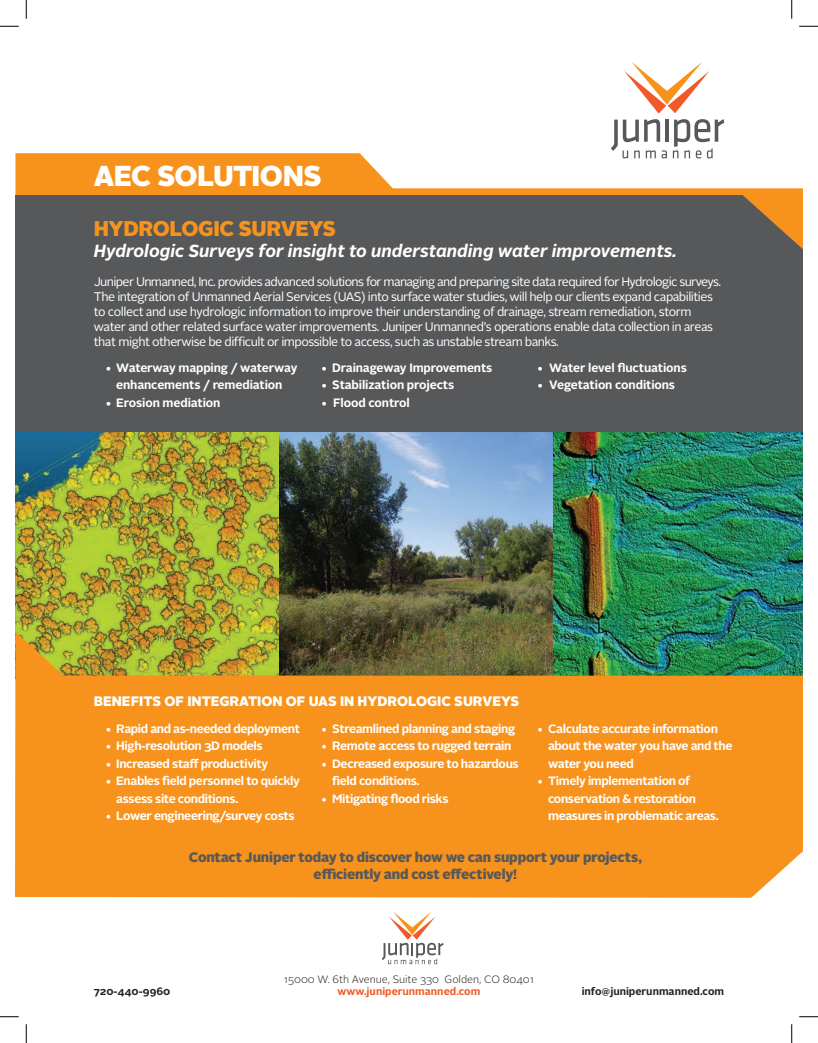
<style>
.page{position:relative;width:818px;height:1043px;background:#fff}
.page>*{position:absolute;margin:0;border:0;box-sizing:border-box;transform-origin:0 0}
.t1{font:900 28.75px "Alright Sans";letter-spacing:-.025em;color:#fff}
.t2{font:900 21.25px "Alright Sans";letter-spacing:-.02em;color:#f7931d}
.t3{font:italic 700 17.5px "Alright Sans";color:#fff}
.t4{font:900 13.75px/16.5px "Alright Sans";letter-spacing:-.015em;color:#57585a;text-align:center}
.t5{font:900 13.75px "Alright Sans";color:#fff}
.t6{font:12.5px/15px "Alright Sans";letter-spacing:-.04em;color:#fff}
.t7{font:700 12.12px/17.5px "Alright Sans";letter-spacing:-.03em;color:#fff}
.t8{font:700 12.12px/17.5px "Alright Sans";letter-spacing:-.01em;color:#fff;text-align:center}
.t9{font:300 10.62px "Alright Sans";color:#231f20}
.t10{font:700 10.62px "Alright Sans";color:#231f20}
.t11{font:700 10.62px "Alright Sans";color:#f15921}
</style>
<div class="page">
<img style="left:15px;top:431px;width:264px;height:201px">
<img style="left:279px;top:431px;width:274px;height:201px">
<img style="left:553px;top:431px;width:249px;height:201px">
<div style="left:15px;top:195px;width:787px;height:236px;background:#57585a"></div>
<svg style="left:15px;top:632px;width:787px;height:265px;background:#de8f22"></svg>
<svg style="left:381px;top:912px;width:62px;height:52px"></svg>
<svg style="left:741px;top:851px;width:61px;height:47px"></svg>
<svg style="left:15px;top:62px;width:787px;height:187px"></svg>
<svg style="left:0;top:25px;width:19px;height:2px"></svg>
<svg style="left:799px;top:25px;width:19px;height:2px"></svg>
<svg style="left:0;top:1016px;width:19px;height:1px"></svg>
<svg style="left:799px;top:1016px;width:19px;height:1px"></svg>
<svg style="left:25px;top:0;width:2px;height:19px"></svg>
<svg style="left:25px;top:1024px;width:2px;height:18px"></svg>
<svg style="left:791px;top:0;width:1px;height:19px"></svg>
<svg style="left:791px;top:1024px;width:1px;height:18px"></svg>
<h1 class="t1" style="left:94px;top:155px;width:229px">AEC SOLUTIONS</h1>
<h2 class="t2" style="left:94px;top:213px;width:244px">HYDROLOGIC SURVEYS</h2>
<h3 class="t3" style="left:94px;top:238px;width:584px">Hydrologic Surveys for insight to understanding water improvements.</h3>
<p class="t6" style="left:94px;top:275px;width:629px">Juniper Unmanned, Inc. provides advanced solutions for managing and preparing site data required for Hydrologic surveys.<br>The integration of Unmanned Aerial Services (UAS) into surface water studies, will help our clients expand capabilities to collect and use hydrologic information to improve their understanding of drainage, stream remediation, storm water and other related surface water improvements. Juniper Unmanned s’ operations enable data collection in areas that might otherwise be difficult or impossible to access, such as unstable stream banks.</p>
<p class="t8" style="left:105px;top:359px;width:194px">• Waterway mapping / waterway enhancements / remediation</p>
<p class="t8" style="left:105px;top:394px;width:117px">• Erosion mediation</p>
<p class="t8" style="left:321px;top:359px;width:173px">• Drainageway Improvements</p>
<p class="t8" style="left:321px;top:376px;width:135px">• Stabilization projects</p>
<p class="t8" style="left:321px;top:394px;width:90px">• Flood control</p>
<p class="t8" style="left:537px;top:359px;width:151px">• Water level fluctuations</p>
<p class="t8" style="left:537px;top:376px;width:140px">• Vegetation conditions</p>
<p class="t5" style="left:94px;top:691px;width:427px">BENEFITS OF INTEGRATION OF UAS IN HYDROLOGIC SURVEYS</p>
<p class="t7" style="left:105px;top:719px;width:196px">• Rapid and as-needed deployment</p>
<p class="t7" style="left:105px;top:737px;width:159px">• High-resolution D3 models</p>
<p class="t7" style="left:105px;top:754px;width:165px">• Increased staff productivity</p>
<p class="t7" style="left:116px;top:772px;width:185px;text-indent:-11px">• Enables field personnel to quickly assess site conditions.</p>
<p class="t7" style="left:105px;top:807px;width:191px">• Lower engineering/survey costs</p>
<p class="t7" style="left:321px;top:719px;width:196px">• Streamlined planning and staging</p>
<p class="t7" style="left:321px;top:737px;width:192px">• Remote access to rugged terrain</p>
<p class="t7" style="left:332px;top:754px;width:188px;text-indent:-11px">• Decreased exposure to hazardous field conditions.</p>
<p class="t7" style="left:321px;top:789px;width:129px">• Mitigating flood risks</p>
<p class="t7" style="left:548px;top:719px;width:186px;text-indent:-11px">• Calculate accurate information about the water you have and the water you need</p>
<p class="t7" style="left:548px;top:772px;width:172px;text-indent:-11px">• Timely implementation of conservation &amp; restoration measures in problematic areas.</p>
<p class="t4" style="left:189px;top:849px;width:454px">Contact Juniper today to discover how we can support your projects, efficiently and cost effectively!</p>
<p class="t10" style="left:94px;top:984px;width:78px">720-440-9960</p>
<p class="t9" style="left:284px;top:971px;width:157px">15000 W 6. th Avenue, Suite 330</p>
<p class="t9" style="left:444px;top:971px;width:91px">Golden, CO 80401</p>
<p class="t11" style="left:337px;top:984px;width:144px">www.juniperunmanned.com</p>
<p class="t10" style="left:581px;top:984px;width:144px">info@juniperunmanned.com</p>
</div>
